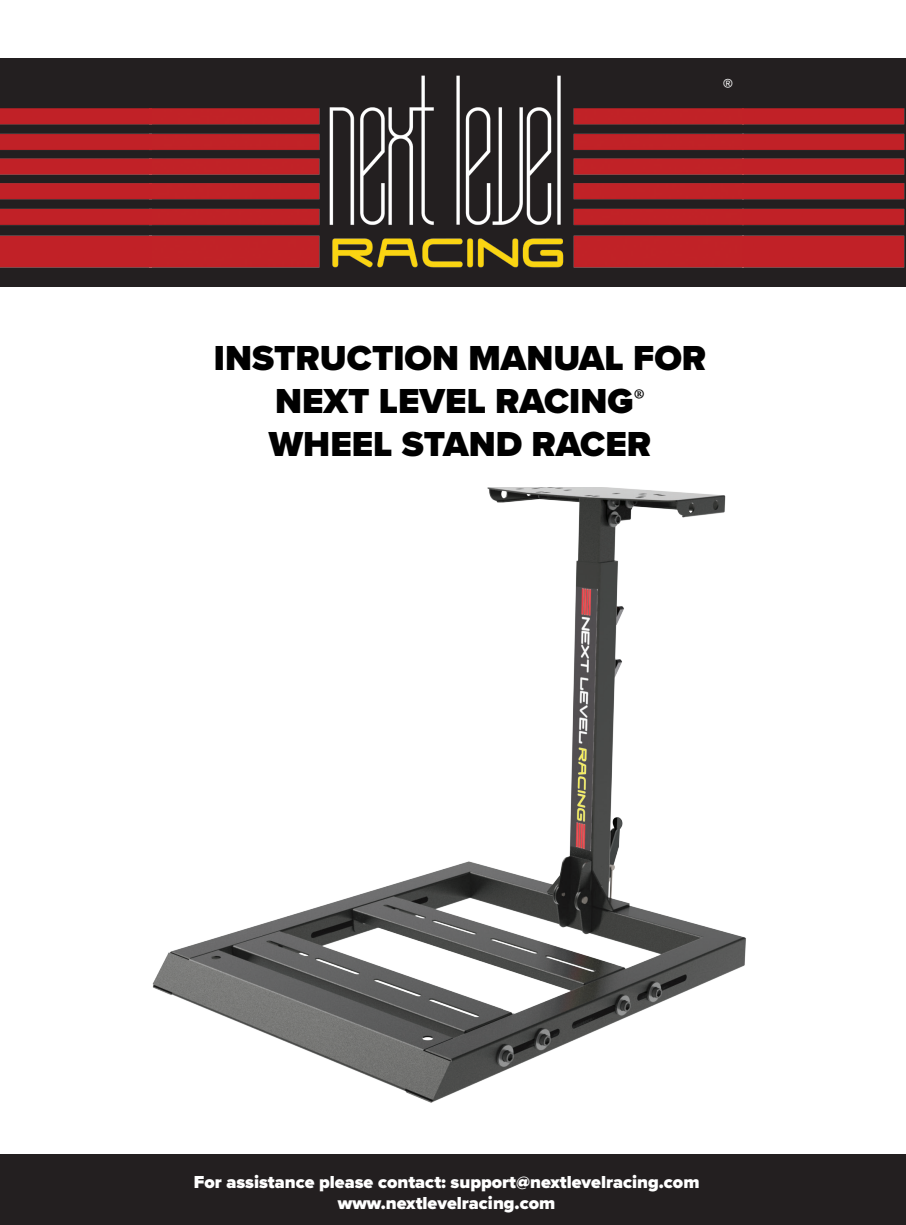
<style>
.page{position:relative;width:906px;height:1225px;background:#fff}
.page>*{position:absolute;margin:0;border:0;box-sizing:border-box;transform-origin:0 0}
.t1{font:900 36px "Proxima Nova";color:#000}
.t2{font:900 21px "Proxima Nova";color:#fff}
.t3{font:900 18px "Proxima Nova";color:#fff}
.s1{font-family:"Minion Pro";font-weight:400}
</style>
<div class="page">
<div style="left:0;top:1154px;width:906px;height:71px;background:#231f20"></div>
<img style="left:152px;top:487px;width:594px;height:616px">
<div style="left:0;top:58px;width:906px;height:229px;background:#231f20"></div>
<img style="left:0;top:75px;width:905px;height:193px">
<p class="t2" style="left:723px;top:70px;width:12px">®</p>
<p class="t1" style="left:214px;top:331px;width:494px">INSTRUCTION MANUAL FOR</p>
<p class="t1" style="left:275px;top:374px;width:371px">NEXT LEVEL RACING<span class="s1">®</span></p>
<p class="t1" style="left:269px;top:417px;width:384px">WHEEL STAND RACER</p>
<p class="t3" style="left:194px;top:1168px;width:507px">For assistance please contact: support@nextlevelracing.com</p>
<p class="t3" style="left:338px;top:1190px;width:219px">www.nextlevelracing.com</p>
</div>
